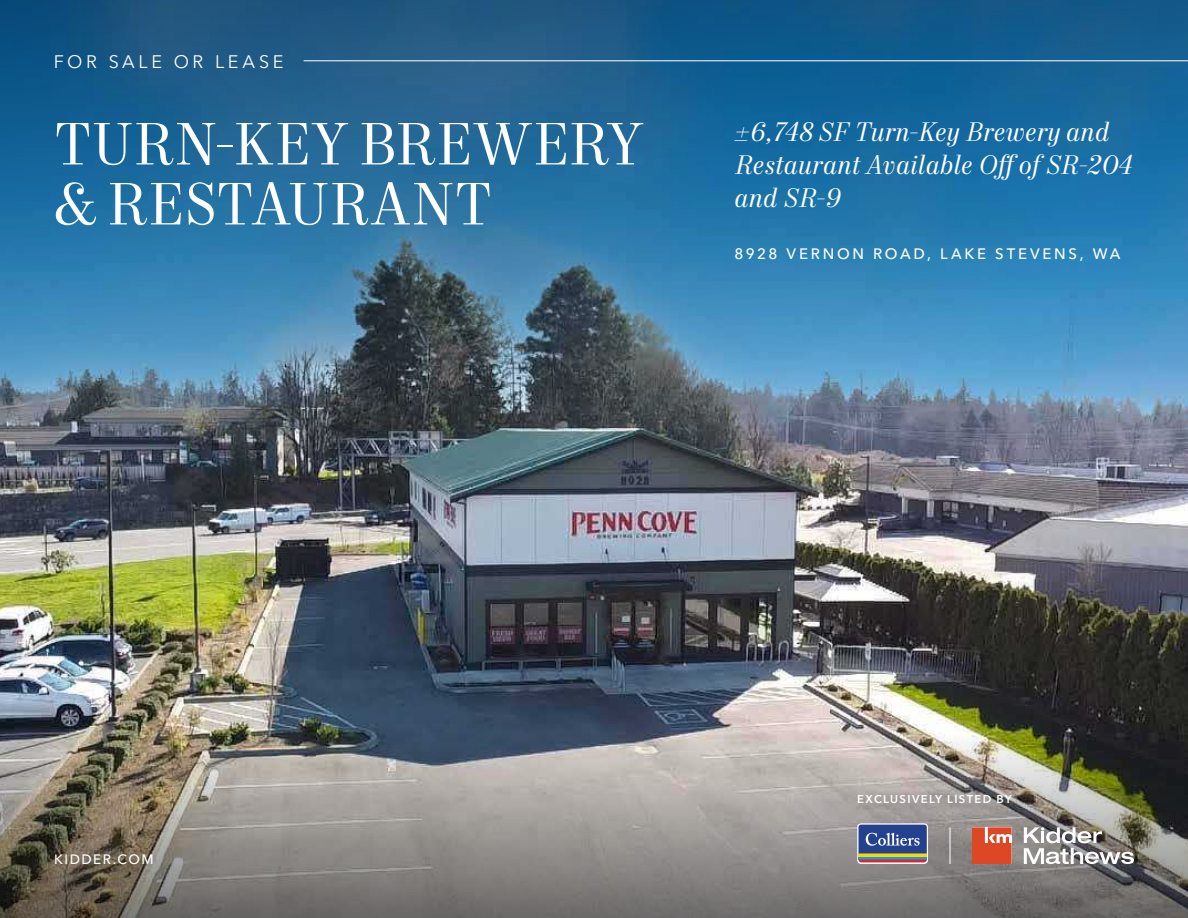
<style>
.page{position:relative;width:1188px;height:918px;background:#fff}
.page>*{position:absolute;margin:0;border:0;box-sizing:border-box;transform-origin:0 0}
.t1{font:60px/60px "Mort Modern 08";letter-spacing:.005em;color:#fff}
.t2{font:italic 27px/33px "Mort Modern 08";letter-spacing:.01em;color:#fff}
.t3{font:18px "Avenir Next LT Pro";letter-spacing:.2em;color:#fff}
.t4{font:500 15px "Avenir Next LT Pro";letter-spacing:.185em;color:#fff}
.t5{font:500 13.5px "Avenir Next LT Pro";letter-spacing:.11em;color:#fff}
.t6{font:600 11.25px "Avenir Next LT Pro";letter-spacing:.12em;color:#fff}
</style>
<div class="page">
<img style="left:0;top:0;width:1188px;height:918px">
<hr style="left:304px;top:60px;width:884px;height:1px;background:#fff">
<hr style="left:950px;top:827px;width:1px;height:37px;background:#fff">
<svg style="left:1024px;top:827px;width:110px;height:37px"></svg>
<svg style="left:972px;top:827px;width:40px;height:37px"></svg>
<svg style="left:857px;top:823px;width:71px;height:41px;background:#697294"></svg>
<p class="t3" style="left:54px;top:51px;width:231px">FOR SALE OR LEASE</p>
<h1 class="t1" style="left:54px;top:117px;width:590px">TURN-KEY BREWERY &amp; RESTAURANT</h1>
<p class="t2" style="left:734px;top:117px;width:399px">±6,748 SF Turn-Key Brewery and<br>Restaurant Available Offof SR-204 and SR-9</p>
<p class="t4" style="left:734px;top:244px;width:387px">8928 VERNON ROAD, LAKE STEVENS, WA</p>
<p class="t5" style="left:54px;top:851px;width:101px">KIDDER.COM</p>
<p class="t6" style="left:857px;top:793px;width:156px">EXCLUSIVELY LISTED BY</p>
</div>
